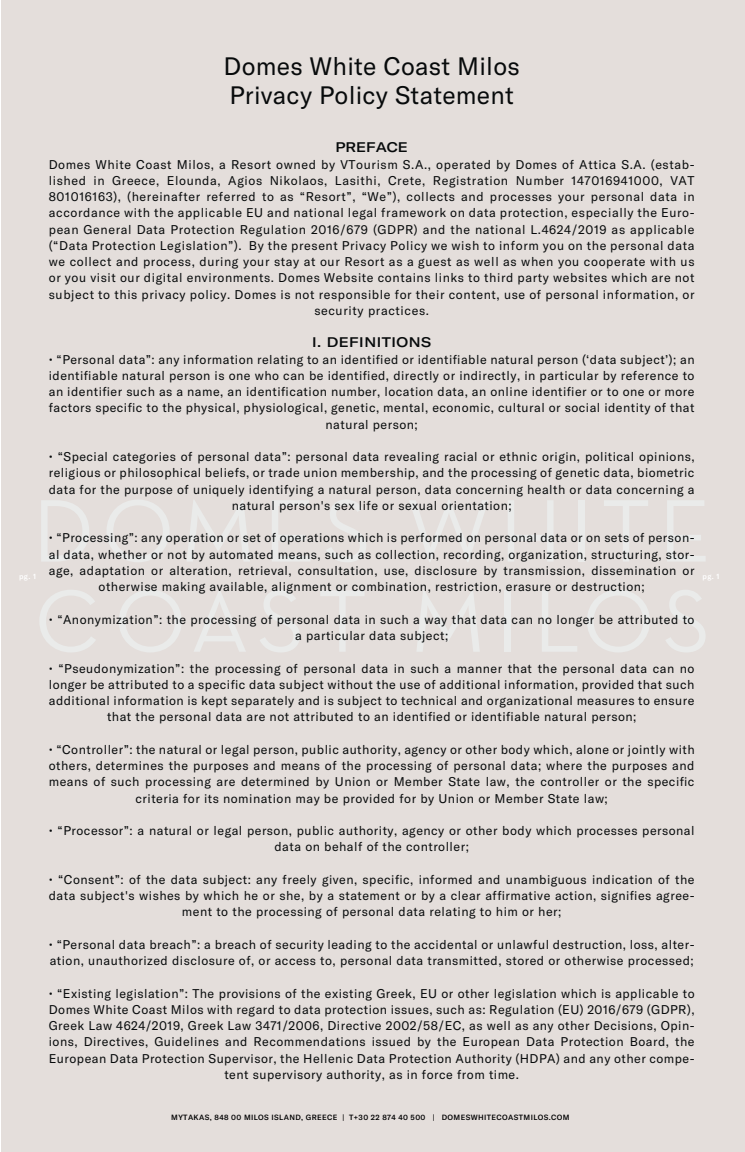
<style>
.page{position:relative;width:745px;height:1152px;background:#fff}
.page>*{position:absolute;margin:0;border:0;box-sizing:border-box;transform-origin:0 0}
.t1{font:24.88px/28.8px "GT America";letter-spacing:.01em;color:#070a0b}
.t2{font:500 expanded 13.75px "GT America";letter-spacing:.04em;color:#070a0b}
.t3{font:500 expanded 13.75px "GT America";color:#070a0b}
.t4{font:12.5px/16.2px "GT America";letter-spacing:.04em;color:#070a0b;text-align:center}
.t5{font:500 7.5px "GT America";letter-spacing:.05em;color:#000001}
.t6{font:500 7.5px "GT America";color:#fff}
</style>
<div class="page">
<div style="left:1px;top:0;width:743px;height:1152px;background:#e4dedb"></div>
<svg style="left:41px;top:500px;width:48px;height:61px"></svg>
<svg style="left:107px;top:500px;width:62px;height:62px"></svg>
<svg style="left:187px;top:500px;width:63px;height:61px"></svg>
<svg style="left:272px;top:500px;width:38px;height:61px"></svg>
<svg style="left:326px;top:500px;width:40px;height:62px"></svg>
<svg style="left:409px;top:500px;width:79px;height:62px"></svg>
<svg style="left:508px;top:500px;width:45px;height:61px"></svg>
<div style="left:577px;top:500px;width:7px;height:61px;background:#eaebea"></div>
<svg style="left:604px;top:500px;width:43px;height:61px"></svg>
<svg style="left:667px;top:500px;width:38px;height:61px"></svg>
<svg style="left:40px;top:590px;width:55px;height:62px"></svg>
<svg style="left:119px;top:590px;width:63px;height:62px"></svg>
<svg style="left:194px;top:590px;width:51px;height:62px"></svg>
<svg style="left:260px;top:590px;width:40px;height:62px"></svg>
<svg style="left:321px;top:591px;width:43px;height:61px"></svg>
<svg style="left:417px;top:590px;width:62px;height:62px"></svg>
<div style="left:504px;top:590px;width:6px;height:62px;background:#eaebea"></div>
<svg style="left:542px;top:591px;width:35px;height:61px"></svg>
<svg style="left:587px;top:590px;width:62px;height:62px"></svg>
<svg style="left:666px;top:590px;width:39px;height:62px"></svg>
<h1 class="t1" style="left:223px;top:52px;width:297px">Domes White Coast Milos<br>Privacy Policy Statement</h1>
<p class="t3" style="left:335px;top:139px;width:74px">PREFACE</p>
<p class="t4" style="left:49px;top:156px;width:647px">Domes White Coast Milos, a Resort owned by VTourism S.A., operated by Domes of Attica S.A. (estab&shy;lished in Greece, Elounda, Agios Nikolaos, Lasithi, Crete, Registration Number 147016941000, VAT 801016163), (hereinafter referred to as “Resort”, “We”), collects and processes your personal data in accordance with the applicable EU and national legal framework on data protection, especially the Euro&shy;pean General Data Protection Regulation 2016/679 (GDPR) and the national L.4624/2019 as applicable (“Data Protection Legislation”). By the present Privacy Policy we wish to inform you on the personal data we collect and process, during your stay at our Resort as a guest as well as when you cooperate with us or you visit our digital environments. Domes Website contains links to third party websites which are not subject to this privacy policy. Domes is not responsible for their content, use of personal information, or security practices.</p>
<p class="t2" style="left:312px;top:334px;width:120px">I. DEFINITIONS</p>
<p class="t4" style="left:49px;top:351px;width:647px">• “Personal data”: any information relating to an identified or identifiable natural person (‘data subject’); an identifiable natural person is one who can be identified, directly or indirectly, in particular by reference to an identifier such as a name, an identification number, location data, an online identifier or to one or more factors specific to the physical, physiological, genetic, mental, economic, cultural or social identity of that natural person;</p>
<p class="t4" style="left:49px;top:449px;width:647px">• “Special categories of personal data”: personal data revealing racial or ethnic origin, political opinions, religious or philosophical beliefs, or trade union membership, and the processing of genetic data, biometric data for the purpose of uniquely identifying a natural person, data concerning health or data concerning a natural person's sex life or sexual orientation;</p>
<p class="t4" style="left:49px;top:530px;width:647px">• “Processing”: any operation or set of operations which is performed on personal data or on sets of person&shy;al data, whether or not by automated means, such as collection, recording, organization, structuring, stor&shy;age, adaptation or alteration, retrieval, consultation, use, disclosure by transmission, dissemination or otherwise making available, alignment or combination, restriction, erasure or destruction;</p>
<p class="t4" style="left:49px;top:611px;width:647px">• “Anonymization”: the processing of personal data in such a way that data can no longer be attributed to a particular data subject;</p>
<p class="t4" style="left:49px;top:660px;width:647px">• “Pseudonymization”: the processing of personal data in such a manner that the personal data can no longer be attributed to a specific data subject without the use of additional information, provided that such additional information is kept separately and is subject to technical and organizational measures to ensure that the personal data are not attributed to an identified or identifiable natural person;</p>
<p class="t4" style="left:49px;top:741px;width:647px">• “Controller”: the natural or legal person, public authority, agency or other body which, alone or jointly with others, determines the purposes and means of the processing of personal data; where the purposes and means of such processing are determined by Union or Member State law, the controller or the specific criteria for its nomination may be provided for by Union or Member State law;</p>
<p class="t4" style="left:49px;top:822px;width:647px">• “Processor”: a natural or legal person, public authority, agency or other body which processes personal data on behalf of the controller;</p>
<p class="t4" style="left:49px;top:871px;width:647px">• “Consent”: of the data subject: any freely given, specific, informed and unambiguous indication of the data subject's wishes by which he or she, by a statement or by a clear affirmative action, signifies agree&shy;ment to the processing of personal data relating to him or her;</p>
<p class="t4" style="left:49px;top:936px;width:647px;text-align:left">• “Personal data breach”: a breach of security leading to the accidental or unlawful destruction, loss, alter&shy;ation, unauthorized disclosure of, or access to, personal data transmitted, stored or otherwise processed;</p>
<p class="t4" style="left:49px;top:985px;width:647px">• “Existing legislation”: The provisions of the existing Greek, EU or other legislation which is applicable to Domes White Coast Milos with regard to data protection issues, such as: Regulation (EU) 2016/679 (GDPR), Greek Law 4624/2019, Greek Law 3471/2006, Directive 2002/58/EC, as well as any other Decisions, Opin&shy;ions, Directives, Guidelines and Recommendations issued by the European Data Protection Board, the European Data Protection Supervisor, the Hellenic Data Protection Authority (HDPA) and any other compe&shy;tent supervisory authority, as in force from time.</p>
<p class="t5" style="left:171px;top:1112px;width:399px">MYTAKAS, 848 00 MILOS ISLAND, GREECE | T+30 22 874 40 500 | DOMESWHITECOASTMILOS.COM</p>
<p class="t6" style="left:19px;top:572px;width:19px">pg. 1</p>
<p class="t6" style="left:702px;top:572px;width:19px">pg. 1</p>
</div>
